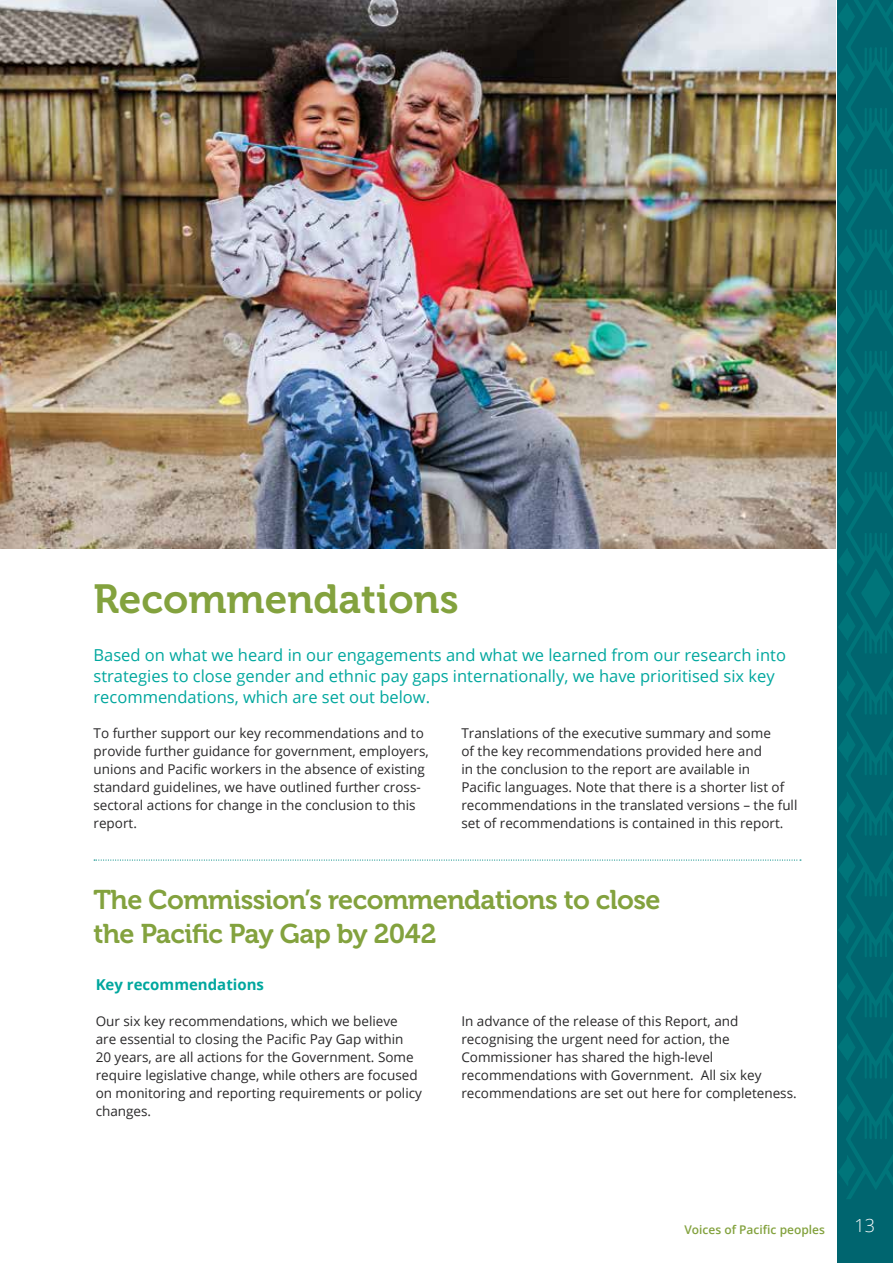
<style>
.page{position:relative;width:893px;height:1263px;background:#fff}
.page>*{position:absolute;margin:0;border:0;box-sizing:border-box;transform-origin:0 0}
.t1{font:40.5px "Museo 700";color:#83a23e}
.t2{font:27px/34.5px "Museo 700";letter-spacing:-.02em;color:#83a23e}
.t3{font:300 18px "Open Sans";color:#fff}
.t4{font:16.5px/21px "Open Sans";color:#00a79e}
.t5{font:700 15px "Open Sans";color:#00a79e}
.t6{font:13.5px/18px "Open Sans";color:#292829}
.t7{font:600 12px "Open Sans";color:#83a23e}
</style>
<div class="page">
<div style="left:837px;top:0;width:56px;height:1263px;background:#00656f"></div>
<svg style="left:846px;top:0;width:47px;height:1199px"></svg>
<svg style="left:838px;top:913px;width:17px;height:31px"></svg>
<svg style="left:838px;top:972px;width:18px;height:29px"></svg>
<svg style="left:838px;top:2px;width:52px;height:639px"></svg>
<svg style="left:838px;top:670px;width:18px;height:32px"></svg>
<svg style="left:838px;top:852px;width:18px;height:31px"></svg>
<svg style="left:838px;top:731px;width:18px;height:31px"></svg>
<svg style="left:839px;top:792px;width:17px;height:31px"></svg>
<svg style="left:838px;top:1154px;width:18px;height:32px"></svg>
<svg style="left:838px;top:1033px;width:18px;height:28px"></svg>
<svg style="left:838px;top:1094px;width:18px;height:28px"></svg>
<img style="left:0;top:0;width:836px;height:549px">
<svg style="left:94px;top:859px;width:707px;height:2px"></svg>
<h1 class="t1" style="left:94px;top:576px;width:367px">Recommendations</h1>
<p class="t4" style="left:94px;top:644px;width:694px">Based on what we heard in our engagements and what we learned from our research into strategies to close gender and ethnic pay gaps internationally, we have prioritised six key recommendations, which are set out below.</p>
<p class="t6" style="left:94px;top:724px;width:337px">To further support our key recommendations and to provide further guidance for government, employers, unions and Pacific workers in the absence of existing standard guidelines, we have outlined further cross&shy;sectoral actions for change in the conclusion to this report.</p>
<p class="t6" style="left:461px;top:724px;width:338px">Translations of the executive summary and some<br>of the key recommendations provided here and<br>in the conclusion to the report are available in<br>Pacific languages. Note that there is a shorter list of recommendations in the translated versions – the full set of recommendations is contained in this report.</p>
<h2 class="t2" style="left:94px;top:882px;width:568px">The Commission’s recommendations to close the Pacific Pay Gap by 2042</h2>
<p class="t5" style="left:96px;top:974px;width:170px">Key recommendations</p>
<p class="t6" style="left:96px;top:1012px;width:328px">Our six key recommendations, which we believe<br>are essential to closing the Pacific Pay Gap within 20 years, are all actions for the Government. Some require legislative change, while others are focused on monitoring and reporting requirements or policy changes.</p>
<p class="t6" style="left:461px;top:1012px;width:337px">In advance of the release of this Report, and recognising the urgent need for action, the Commissioner has shared the high-level recommendations with Government. All six key recommendations are set out here for completeness.</p>
<p class="t7" style="left:684px;top:1221px;width:142px">Voices of Pacific peoples</p>
<h3 class="t3" style="left:854px;top:1213px;width:22px">13</h3>
</div>
